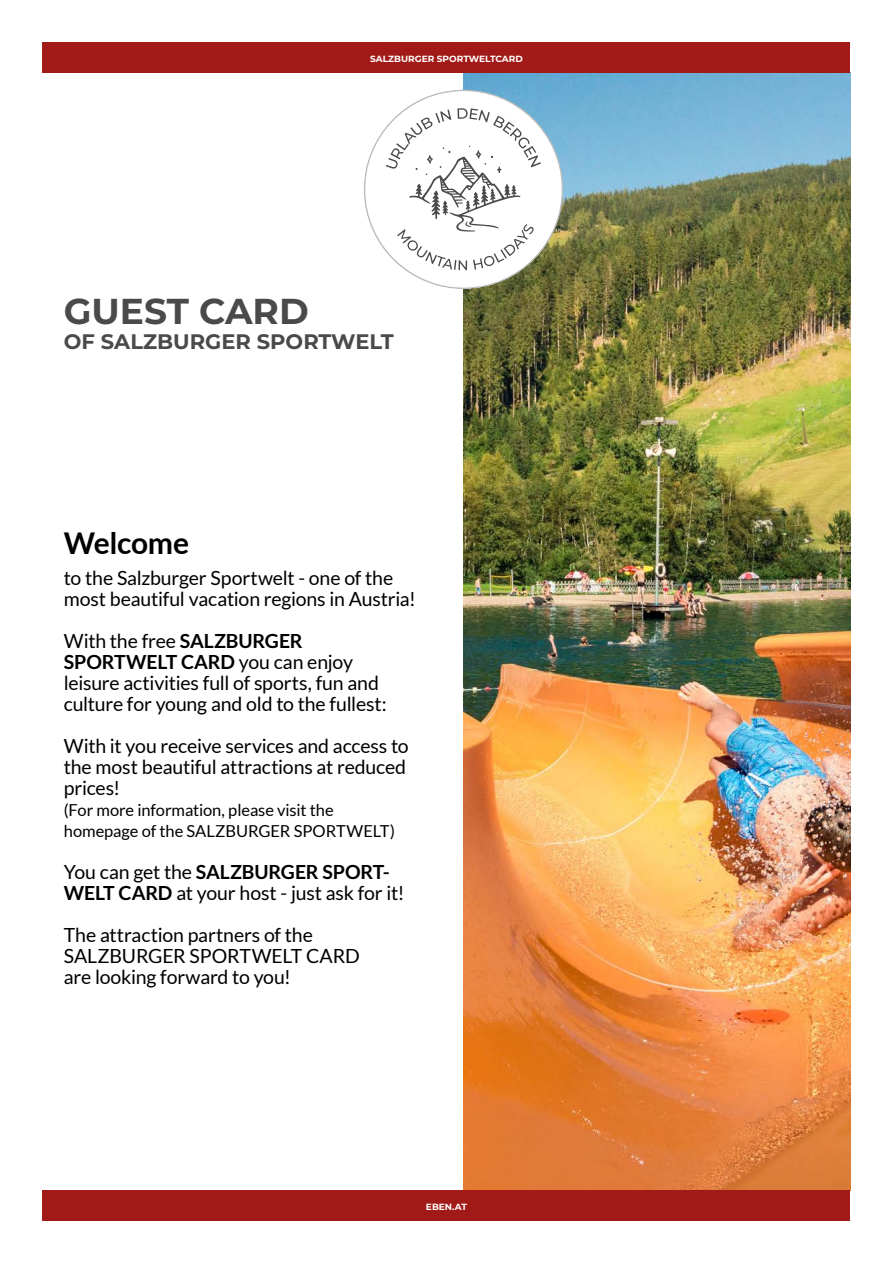
<style>
.page{position:relative;width:893px;height:1263px;background:#fff}
.page>*{position:absolute;margin:0;border:0;box-sizing:border-box;transform-origin:0 0}
.t1{font:700 36px "Montserrat";color:#4a4a49}
.t2{font:700 30px "Lato";letter-spacing:-.01em;color:#000}
.t3{font:700 21px "Montserrat";color:#4a4a49}
.t4{font:19.5px/21px "Lato";letter-spacing:-.01em;color:#000}
.t5{font:16.5px/21px "Lato";letter-spacing:-.005em;color:#000}
.t6{font:700 9px "Montserrat";color:#fff}
.s1{font-weight:700}
</style>
<div class="page">
<img style="left:463px;top:73px;width:387px;height:1117px">
<svg style="left:364px;top:90px;width:199px;height:200px"></svg>
<div style="left:43px;top:43px;width:807px;height:30px;background:#a11a17"></div>
<div style="left:43px;top:1190px;width:807px;height:30px;background:#a11a17"></div>
<p class="t6" style="left:370px;top:52px;width:154px">SALZBURGER SPORTWELTCARD</p>
<h1 class="t1" style="left:64px;top:285px;width:246px">GUEST CARD</h1>
<p class="t3" style="left:64px;top:326px;width:331px">OF SALZBURGER SPORTWELT</p>
<h2 class="t2" style="left:64px;top:525px;width:127px">Welcome</h2>
<p class="t4" style="left:64px;top:567px;width:354px">to the Salzburger Sportwelt - one of the most beautiful vacation regions in Austria!</p>
<p class="t4" style="left:64px;top:630px;width:324px">With the free <span class="s1">SALZBURGER SPORTWELT CARD</span> you can enjoy leisure activities full of sports, fun and culture for young and old to the fullest:</p>
<p class="t4" style="left:64px;top:735px;width:346px">With it you receive services and access to the most beautiful attractions at reduced prices!</p>
<p class="t5" style="left:64px;top:799px;width:333px">(For more information, please visit the homepage of the SALZBURGER SPORTWELT)</p>
<p class="t4" style="left:64px;top:861px;width:342px">You can get the <span class="s1">SALZBURGER SPORT-<br>WELT CARD</span> at your host - just ask for it!</p>
<p class="t4" style="left:64px;top:924px;width:297px">The attraction partners of the<br>SALZBURGER SPORTWELT CARD are looking forward to you!</p>
<p class="t6" style="left:426px;top:1197px;width:43px">EBEN.AT</p>
</div>
